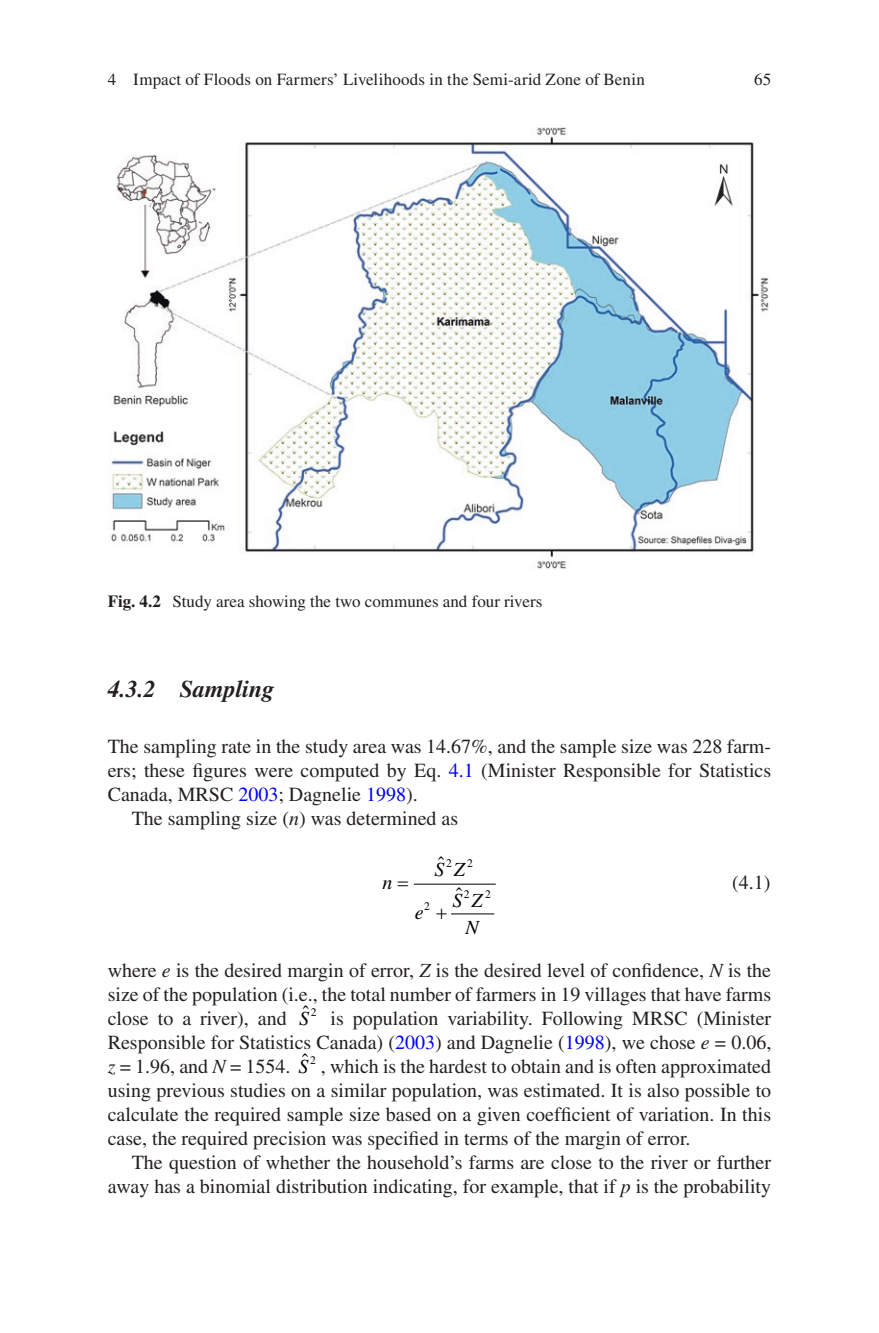
<style>
.page{position:relative;width:879px;height:1333px;background:#fff}
.page>*{position:absolute;margin:0;border:0;box-sizing:border-box;transform-origin:0 0}
.t1{font:italic 700 24px "Vwwmhr Wyqtxb Times LT Std";color:#231f20}
.t2{font:20px/24px "Ynhcwr Rghvlc Times LT Std";color:#231f20;text-align:justify}
.t3{font:italic 20px/27.8px "Vfspqr Kgqxcj Times LT Std";color:#000;text-align:center}
.t4{font:20px "Kxmkxg Bfwlsn Times LT Std";color:#000}
.t5{font:17px "Ynhcwr Rghvlc Times LT Std";color:#231f20}
.t6{font:11.6px "Kxmkxg Bfwlsn Times LT Std";color:#000}
.s1{font-family:"Frldqd Nncylj Times LT Std";font-weight:700}
.s2{color:#0000fa}
.s3{font-family:"Mbdmqw Ppggnx Times LT Std";font-style:italic}
.s4{font-family:"Pcpmbv Jgqsnk Times LT Std";font-style:italic;color:#000}
</style>
<div class="page">
<hr style="left:451px;top:913px;width:43px;height:1px;background:#000">
<hr style="left:414px;top:883px;width:82px;height:1px;background:#000">
<img style="left:111px;top:127px;width:658px;height:442px">
<p class="t5" style="left:108px;top:70px;width:539px">4 Impact of Floods on Farmers’ Livelihoods in the Semi-arid Zone of Benin</p>
<p class="t5" style="left:754px;top:70px;width:18px">65</p>
<p class="t5" style="left:108px;top:591px;width:436px"><span class="s1">Fig. 4.2</span> Study area showing the two communes and four rivers</p>
<p class="t1" style="left:108px;top:675px;width:168px">4.3.2 Sampling</p>
<p class="t2" style="left:108px;top:734px;width:665px">The sampling rate in the study area was 14.67%, and the sample size was 228 farm-</p>
<p class="t2" style="left:108px;top:758px;width:665px">ers; these figures were computed by Eq. <span class="s2">4.1</span> (Minister Responsible for Statistics</p>
<p class="t2" style="left:108px;top:782px;width:311px">Canada, MRSC <span class="s2">2003</span>; Dagnelie <span class="s2">1998</span>).</p>
<p class="t2" style="left:132px;top:806px;width:328px">The sampling size (<span class="s3">n</span>) was determined as</p>
<p class="t3" style="left:382px;top:868px;width:11px">n</p>
<p class="t4" style="left:438px;top:852px;width:8px">ˆ</p>
<p class="t6" style="left:446px;top:857px;width:7px">2</p>
<p class="t6" style="left:467px;top:857px;width:7px">2</p>
<p class="t3" style="left:434px;top:855px;width:32px">S Z</p>
<p class="t6" style="left:424px;top:899px;width:7px">2</p>
<p class="t3" style="left:415px;top:898px;width:10px">e</p>
<p class="t4" style="left:456px;top:882px;width:8px">ˆ</p>
<p class="t6" style="left:464px;top:887px;width:7px">2</p>
<p class="t6" style="left:485px;top:887px;width:7px">2</p>
<p class="t3" style="left:452px;top:886px;width:32px">S Z<br>N</p>
<p class="t2" style="left:732px;top:870px;width:40px">(4.1)</p>
<p class="t2" style="left:108px;top:958px;width:665px">where <span class="s3">e</span> is the desired margin of error, <span class="s3">Z</span> is the desired level of confidence, <span class="s3">N</span> is the size of the population (i.e., the total number of farmers in 19 villages that have farms close to a river), and <sup>ˆ</sup><span class="s4">S</span></p>
<p class="t6" style="left:311px;top:1005px;width:7px">2</p>
<p class="t2" style="left:108px;top:1006px;width:665px;text-indent:223px">is population variability. Following MRSC (Minister Responsible for Statistics Canada) (<span class="s2">2003</span>) and Dagnelie (<span class="s2">1998</span>), we chose <span class="s3">e</span> = 0.06, <span class="s3">z</span> = 1.96, and <span class="s3">N</span> = 1554. <sup>ˆ</sup><span class="s4">S</span></p>
<p class="t6" style="left:310px;top:1053px;width:7px">2</p>
<p class="t2" style="left:108px;top:1054px;width:665px;text-indent:213px">, which is the hardest to obtain and is often approximated using previous studies on a similar population, was estimated. It is also possible to calculate the required sample size based on a given coefficient of variation. In this case, the required precision was specified in terms of the margin of error.</p>
<p class="t2" style="left:108px;top:1150px;width:665px;text-align:right">The question of whether the household’s farms are close to the river or further away has a binomial distribution indicating, for example, that if <span class="s3">p</span> is the probability</p>
</div>
